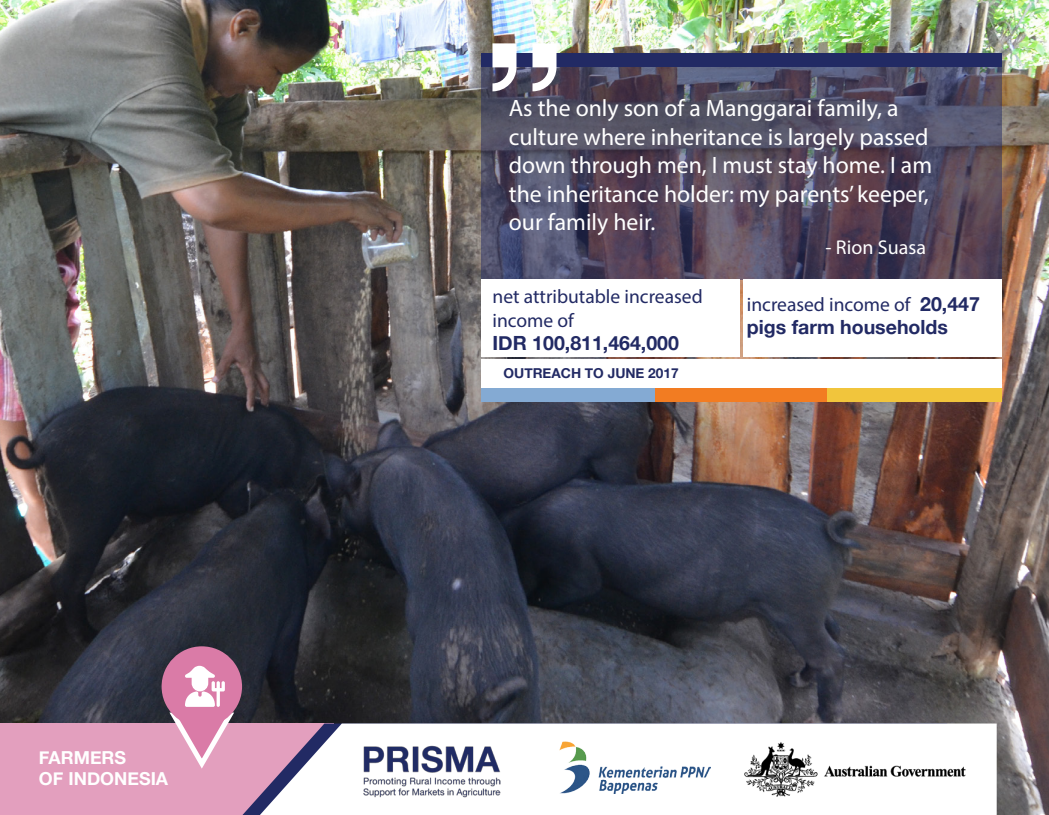
<style>
.page{position:relative;width:1049px;height:815px;background:#fff}
.page>*{position:absolute;margin:0;border:0;box-sizing:border-box;transform-origin:0 0}
.t1{font:23.75px/28.5px "Myriad Pro";color:#fff}
.t2{font:20px "Myriad Pro";color:#fff}
.t3{font:19.5px/23.5px "Myriad Pro";color:#222a64}
.t4{font:700 19.5px "Helvetica Neue";color:#222a64}
.t5{font:700 18px "Helvetica Neue";color:#fff}
.t6{font:700 13.75px "Helvetica Neue";color:#222a64}
.s1{font-family:"Helvetica Neue";font-weight:700}
</style>
<div class="page">
<img style="left:0;top:0;width:1049px;height:815px">
<div style="left:0;top:723px;width:334px;height:92px;background:#e39fbe"></div>
<svg style="left:260px;top:723px;width:737px;height:92px"></svg>
<img style="left:742px;top:742px;width:232px;height:56px">
<img style="left:559px;top:742px;width:151px;height:52px">
<img style="left:363px;top:723px;width:137px;height:87px">
<div style="left:162px;top:646px;width:80px;height:81px;background:#da7ba7;border-radius:50%"></div>
<svg style="left:165px;top:666px;width:73px;height:103px"></svg>
<div style="left:481px;top:359px;width:521px;height:29px;background:#fff"></div>
<svg style="left:481px;top:67px;width:521px;height:212px;background:#534a5f"></svg>
<div style="left:481px;top:53px;width:521px;height:14px;background:#222a64"></div>
<div style="left:481px;top:279px;width:259px;height:77px;background:#fff"></div>
<div style="left:481px;top:388px;width:174px;height:14px;background:#84aad3"></div>
<div style="left:655px;top:388px;width:175px;height:14px;background:#f27c22"></div>
<div style="left:827px;top:388px;width:175px;height:14px;background:#f1c53c"></div>
<div style="left:743px;top:279px;width:259px;height:77px;background:#fff"></div>
<svg style="left:492px;top:43px;width:24px;height:48px"></svg>
<svg style="left:532px;top:43px;width:24px;height:48px"></svg>
<p class="t5" style="left:39px;top:746px;width:89px">FARMERS</p>
<p class="t5" style="left:39px;top:767px;width:131px">OF INDONESIA</p>
<p class="t1" style="left:509px;top:94px;width:425px">As the only son of a Manggarai family, a culture where inheritance is largely passed down through men, I must stay home. I am the inheritance holder: my parents’ keeper, our family heir.</p>
<p class="t2" style="left:825px;top:235px;width:102px">- Rion Suasa</p>
<p class="t3" style="left:492px;top:284px;width:212px">net attributable increased income of</p>
<p class="t4" style="left:492px;top:331px;width:188px">IDR 100,811,464,000</p>
<p class="t6" style="left:504px;top:365px;width:177px">OUTREACH TO JUNE 2017</p>
<p class="t3" style="left:747px;top:292px;width:235px">increased income of <span class="s1">20,447</span></p>
<p class="t4" style="left:747px;top:315px;width:203px">pigs farm households</p>
</div>
